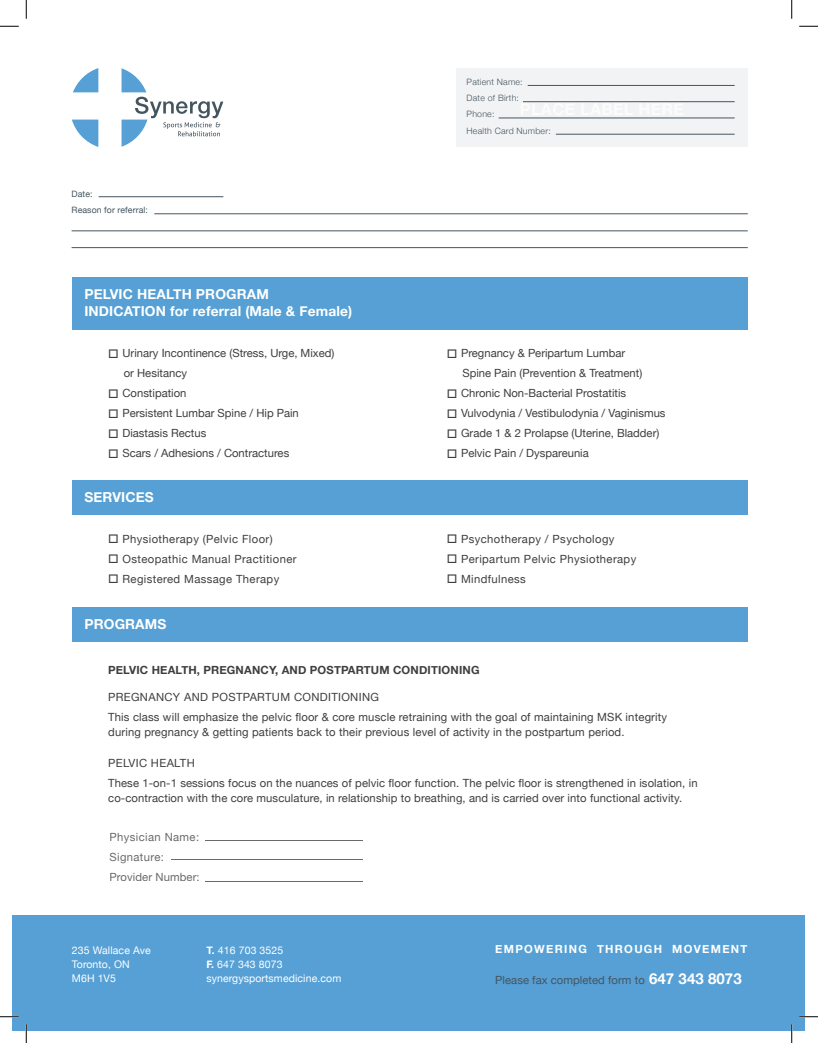
<style>
.page{position:relative;width:818px;height:1043px;background:#fff}
.page>*{position:absolute;margin:0;border:0;box-sizing:border-box;transform-origin:0 0}
.t1{font:700 13.75px/16.9px "Helvetica Neue";letter-spacing:.01em;color:#fff}
.t2{font:11.25px/20px "Helvetica Neue";letter-spacing:.01em;color:#3e3e3f}
.t3{font:11.25px "Helvetica Neue";letter-spacing:.035em;color:#3e3e3f}
.t4{font:700 11.25px "Helvetica Neue";letter-spacing:.015em;color:#3e3e3f}
.t5{font:11.25px/20px "Helvetica Neue";letter-spacing:.035em;color:#696a6d}
.t6{font:11.25px "Helvetica Neue";letter-spacing:.005em;color:#45555f}
.t7{font:700 11.25px "Helvetica Neue";letter-spacing:.115em;color:#fff}
.t8{font:10.5px/14px "Helvetica Neue";letter-spacing:.01em;color:#fff}
.t9{font:300 8.75px/16.2px "Helvetica Neue";letter-spacing:.025em;color:#45555f}
.t10{font:8.75px/16.2px "Helvetica Neue";letter-spacing:.01em;color:#45555f}
.s1{font-weight:700}
.s2{font-weight:700;font-size:15px;color:#fff}
</style>
<div class="page">
<div style="left:13px;top:915px;width:792px;height:115px;background:#56a0d5"></div>
<svg style="left:72px;top:120px;width:26px;height:27px"></svg>
<svg style="left:73px;top:68px;width:25px;height:24px"></svg>
<svg style="left:121px;top:68px;width:102px;height:79px"></svg>
<div style="left:456px;top:68px;width:291px;height:79px;background:#f2f3f4"></div>
<hr style="left:527px;top:85px;width:207px;height:1px;background:#45555f">
<hr style="left:523px;top:101px;width:211px;height:1px;background:#45555f">
<hr style="left:498px;top:118px;width:236px;height:1px;background:#45555f">
<hr style="left:556px;top:134px;width:178px;height:1px;background:#45555f">
<hr style="left:99px;top:196px;width:124px;height:1px;background:#45555f">
<hr style="left:154px;top:213px;width:593px;height:1px;background:#45555f">
<hr style="left:72px;top:247px;width:675px;height:1px;background:#45555f">
<hr style="left:72px;top:231px;width:675px;height:1px;background:#45555f">
<div style="left:72px;top:276px;width:675px;height:53px;background:#56a0d5"></div>
<div style="left:72px;top:607px;width:675px;height:34px;background:#56a0d5"></div>
<div style="left:72px;top:480px;width:675px;height:34px;background:#56a0d5"></div>
<hr style="left:205px;top:840px;width:157px;height:1px;background:#696a6d">
<hr style="left:171px;top:859px;width:191px;height:1px;background:#696a6d">
<hr style="left:205px;top:881px;width:157px;height:1px;background:#696a6d">
<svg style="left:0;top:25px;width:19px;height:2px"></svg>
<svg style="left:799px;top:25px;width:19px;height:2px"></svg>
<svg style="left:0;top:1015px;width:19px;height:2px"></svg>
<svg style="left:799px;top:1016px;width:19px;height:1px"></svg>
<svg style="left:25px;top:0;width:2px;height:19px"></svg>
<svg style="left:25px;top:1024px;width:2px;height:18px"></svg>
<svg style="left:791px;top:0;width:1px;height:19px"></svg>
<svg style="left:790px;top:1024px;width:2px;height:18px"></svg>
<p class="t10" style="left:72px;top:186px;width:78px">Date:<br>Reason for referral:</p>
<p class="t1" style="left:84px;top:286px;width:269px">PELVIC HEALTH PROGRAM<br>INDICATION for referral (Male &amp; Female)</p>
<p class="t2" style="left:124px;top:344px;width:212px;text-indent:-16px">□ Urinary Incontinence (Stress, Urge, Mixed) or Hesitancy</p>
<p class="t2" style="left:108px;top:384px;width:80px">□ Constipation</p>
<p class="t2" style="left:108px;top:404px;width:192px">□ Persistent Lumbar Spine / Hip Pain</p>
<p class="t2" style="left:108px;top:424px;width:100px">□ Diastasis Rectus</p>
<p class="t2" style="left:108px;top:444px;width:182px">□ Scars / Adhesions / Contractures</p>
<p class="t1" style="left:84px;top:489px;width:71px">SERVICES</p>
<p class="t3" style="left:108px;top:531px;width:166px">□ Physiotherapy (Pelvic Floor)</p>
<p class="t3" style="left:108px;top:551px;width:190px">□ Osteopathic Manual Practitioner</p>
<p class="t3" style="left:108px;top:571px;width:173px">□ Registered Massage Therapy</p>
<p class="t1" style="left:84px;top:616px;width:83px">PROGRAMS</p>
<p class="t9" style="left:466px;top:73px;width:86px">Patient Name:<br>Date of Birth:<br>Phone:<br>Health Card Number:</p>
<p class="t2" style="left:462px;top:344px;width:181px;text-indent:-16px">□ Pregnancy &amp; Peripartum Lumbar<br>Spine Pain (Prevention &amp; Treatment)</p>
<p class="t2" style="left:446px;top:384px;width:181px">□ Chronic Non-Bacterial Prostatitis</p>
<p class="t2" style="left:446px;top:404px;width:220px">□ Vulvodynia / Vestibulodynia / Vaginismus</p>
<p class="t2" style="left:446px;top:424px;width:214px">□ Grade 1 &amp; 2 Prolapse (Uterine, Bladder)</p>
<p class="t2" style="left:446px;top:444px;width:144px">□ Pelvic Pain / Dyspareunia</p>
<p class="t3" style="left:446px;top:531px;width:169px">□ Psychotherapy / Psychology</p>
<p class="t3" style="left:446px;top:551px;width:191px">□ Peripartum Pelvic Physiotherapy</p>
<p class="t3" style="left:446px;top:571px;width:81px">□ Mindfulness</p>
<p class="t4" style="left:108px;top:661px;width:373px">PELVIC HEALTH, PREGNANCY, AND POSTPARTUM CONDITIONING</p>
<p class="t2" style="left:108px;top:688px;width:560px">PREGNANCY AND POSTPARTUM CONDITIONING<br>This class will emphasize the pelvic floor &amp; core muscle retraining with the goal of maintaining MSK integrity</p>
<p class="t2" style="left:108px;top:723px;width:518px">during pregnancy &amp; getting patients back to their previous level of activity in the postpartum period.</p>
<p class="t2" style="left:108px;top:753px;width:591px">PELVIC HEALTH<br>These 1-on-1 sessions focus on the nuances of pelvic floor function. The pelvic floor is strengthened in isolation, in</p>
<p class="t2" style="left:108px;top:788px;width:575px">co-contraction with the core musculature, in relationship to breathing, and is carried over into functional activity.</p>
<p class="t5" style="left:109px;top:827px;width:92px">Physician Name:<br>Signature:<br>Provider Number:</p>
<p class="t8" style="left:72px;top:943px;width:80px">235 Wallace Ave<br>Toronto, ON<br>M6H 1V5</p>
<p class="t8" style="left:206px;top:943px;width:136px"><span class="s1">T.</span> 416 703 3525<br><span class="s1">F.</span> 647 343 8073 synergysportsmedicine.com</p>
<p class="t7" style="left:495px;top:940px;width:254px">EMPOWERING THROUGH MOVEMENT</p>
<p class="t6" style="left:495px;top:971px;width:248px">Please fax completed form to <span class="s2">647 343 8073</span></p>
</div>
